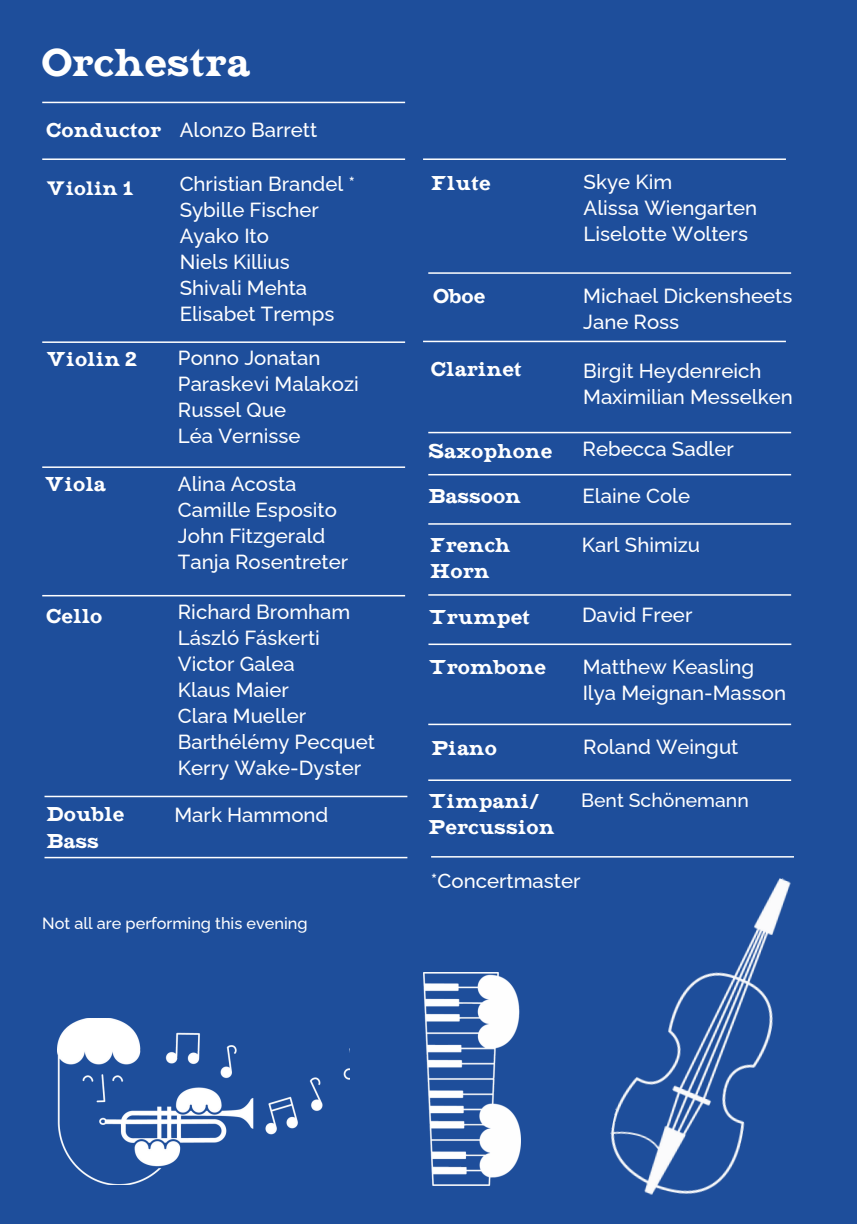
<style>
.page{position:relative;width:857px;height:1224px;background:#fff}
.page>*{position:absolute;margin:0;border:0;box-sizing:border-box;transform-origin:0 0}
.t1{font:38.8px "Combat";color:#fff}
.t2{font:500 20.4px/26px "Raleway";color:#fff}
.t3{font:20px/25.6px "Combat";color:#fff}
.t4{font:500 19.4px "Raleway";color:#fff}
.t5{font:19.4px "Combat";color:#fff}
.t6{font:500 16.2px "Raleway";color:#fff}
</style>
<div class="page">
<div style="left:0;top:0;width:856px;height:1224px;background:#1e4e9b"></div>
<hr style="left:42px;top:158px;width:363px;height:2px;background:#fff">
<hr style="left:423px;top:158px;width:362px;height:2px;background:#fff">
<hr style="left:42px;top:102px;width:363px;height:1px;background:#fff">
<img style="left:423px;top:973px;width:97px;height:213px">
<img style="left:610px;top:878px;width:181px;height:317px">
<img style="left:57px;top:1018px;width:293px;height:167px">
<hr style="left:42px;top:341px;width:363px;height:2px;background:#fff">
<hr style="left:42px;top:466px;width:363px;height:2px;background:#fff">
<hr style="left:42px;top:595px;width:363px;height:1px;background:#fff">
<hr style="left:44px;top:796px;width:363px;height:1px;background:#fff">
<hr style="left:428px;top:272px;width:363px;height:2px;background:#fff">
<hr style="left:423px;top:341px;width:362px;height:1px;background:#fff">
<hr style="left:428px;top:432px;width:363px;height:1px;background:#fff">
<hr style="left:428px;top:474px;width:363px;height:1px;background:#fff">
<hr style="left:428px;top:523px;width:363px;height:2px;background:#fff">
<hr style="left:428px;top:594px;width:363px;height:2px;background:#fff">
<hr style="left:428px;top:644px;width:363px;height:1px;background:#fff">
<hr style="left:428px;top:724px;width:363px;height:1px;background:#fff">
<hr style="left:428px;top:779px;width:363px;height:2px;background:#fff">
<hr style="left:431px;top:856px;width:363px;height:2px;background:#fff">
<hr style="left:44px;top:857px;width:363px;height:1px;background:#fff">
<h1 class="t1" style="left:42px;top:39px;width:209px">Orchestra</h1>
<p class="t3" style="left:46px;top:118px;width:116px">Conductor</p>
<p class="t2" style="left:180px;top:115px;width:139px">Alonzo Barrett</p>
<p class="t5" style="left:46px;top:176px;width:89px">Violin 1</p>
<p class="t2" style="left:180px;top:168px;width:177px">Christian Brandel *<br>Sybille Fischer<br>Ayako Ito<br>Niels Killius<br>Shivali Mehta<br>Elisabet Tremps</p>
<p class="t3" style="left:46px;top:347px;width:93px">Violin 2</p>
<p class="t2" style="left:178px;top:342px;width:182px">Ponno Jonatan<br>Paraskevi Malakozi<br>Russel Que<br>Léa Vernisse</p>
<p class="t3" style="left:44px;top:472px;width:63px">Viola</p>
<p class="t2" style="left:178px;top:469px;width:172px">Alina Acosta<br>Camille Esposito<br>John Fitzgerald<br>Tanja Rosentreter</p>
<p class="t3" style="left:46px;top:603px;width:58px">Cello</p>
<p class="t2" style="left:178px;top:597px;width:198px">Richard Bromham<br>László Fáskerti<br>Victor Galea<br>Klaus Maier<br>Clara Mueller<br>Barthélémy Pecquet<br>Kerry Wake-Dyster</p>
<p class="t3" style="left:46px;top:801px;width:80px">Double</p>
<p class="t2" style="left:174px;top:799px;width:155px">Mark Hammond</p>
<p class="t3" style="left:46px;top:828px;width:54px">Bass</p>
<p class="t6" style="left:42px;top:910px;width:267px">Not all are performing this evening</p>
<p class="t3" style="left:431px;top:170px;width:61px">Flute</p>
<p class="t2" style="left:583px;top:167px;width:175px">Skye Kim<br>Alissa Wiengarten<br>Liselotte Wolters</p>
<p class="t3" style="left:433px;top:283px;width:53px">Oboe</p>
<p class="t2" style="left:583px;top:280px;width:211px">Michael Dickensheets<br>Jane Ross</p>
<p class="t3" style="left:431px;top:356px;width:93px">Clarinet</p>
<p class="t2" style="left:583px;top:356px;width:211px">Birgit Heydenreich<br>Maximilian Messelken</p>
<p class="t3" style="left:428px;top:438px;width:125px">Saxophone</p>
<p class="t2" style="left:582px;top:434px;width:153px">Rebecca Sadler</p>
<p class="t3" style="left:428px;top:484px;width:94px">Bassoon</p>
<p class="t2" style="left:582px;top:481px;width:109px">Elaine Cole</p>
<p class="t3" style="left:429px;top:532px;width:82px">French<br>Horn</p>
<p class="t2" style="left:582px;top:530px;width:120px">Karl Shimizu</p>
<p class="t3" style="left:428px;top:604px;width:103px">Trumpet</p>
<p class="t2" style="left:582px;top:600px;width:112px">David Freer</p>
<p class="t3" style="left:428px;top:654px;width:119px">Trombone</p>
<p class="t2" style="left:582px;top:652px;width:205px">Matthew Keasling<br>Ilya Meignan-Masson</p>
<p class="t3" style="left:431px;top:735px;width:67px">Piano</p>
<p class="t2" style="left:583px;top:732px;width:157px">Roland Weingut</p>
<p class="t4" style="left:581px;top:785px;width:169px">Bent Schönemann</p>
<p class="t3" style="left:428px;top:788px;width:128px">Timpani/<br>Percussion</p>
<p class="t2" style="left:431px;top:865px;width:151px">*Concertmaster</p>
</div>
